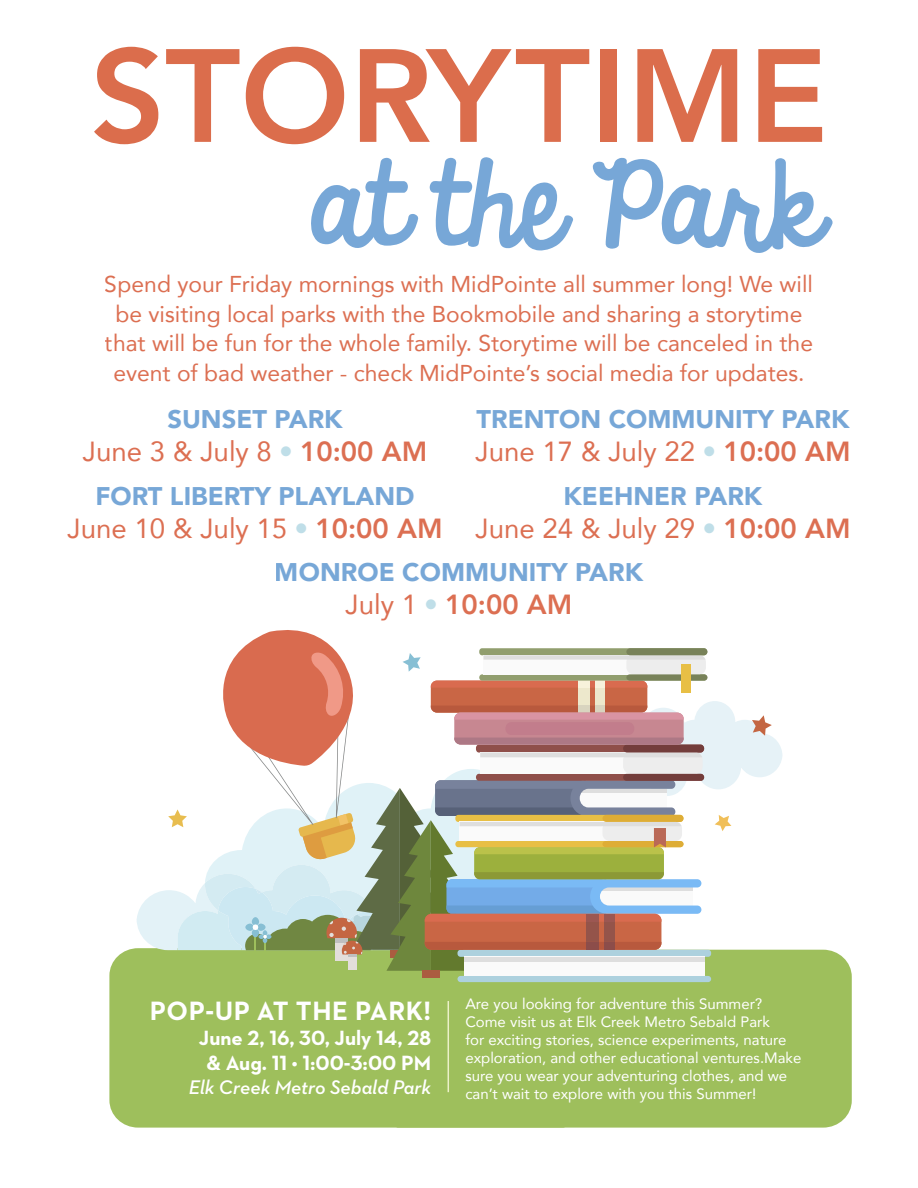
<style>
.page{position:relative;width:918px;height:1188px;background:#fff}
.page>*{position:absolute;margin:0;border:0;box-sizing:border-box;transform-origin:0 0}
.t1{font:800 130.95px "Avenir";color:#db6d4c}
.t2{font:103.05px "KG Always A Good Time";color:#77a7d7}
.t3{font:27.6px "Avenir";color:#dc6f52}
.t4{font:800 27.6px "Avenir";color:#dc6f52}
.Program-HD{font:700 27px "Neutraface 2 Text";letter-spacing:.02em;color:#fff}
.t5{font:900 25.5px "Avenir";color:#77a7d7}
.t6{font:22.95px/29.8px "Avenir";color:#dc6f52;text-align:center}
.Program-HD-2{font:700 21px "Neutraface 2 Text";color:#fff}
.Program-HD-3{font:italic 600 20.1px "Neutraface 2 Text";color:#fff}
.t7{font:15px/18px "Avenir";color:#fff}
.s1{font-weight:300;color:#bfdee8}
.s2{font-weight:800}
.s3{font-weight:400}
</style>
<div class="page">
<div style="left:109px;top:948px;width:260px;height:180px;background:#9ebf5c"></div>
<div style="left:369px;top:950px;width:483px;height:178px;background:#9ebf5c"></div>
<div style="left:422px;top:971px;width:18px;height:7px;background:#ab5c40"></div>
<div style="left:457px;top:976px;width:254px;height:6px;background:#add1de;border-radius:3px"></div>
<div style="left:464px;top:957px;width:240px;height:19px;background:#fafafa"></div>
<svg style="left:137px;top:630px;width:645px;height:341px"></svg>
<hr style="left:448px;top:1001px;width:1px;height:91px;background:#ecf1c8">
<h1 class="t1" style="left:90px;top:-6px;width:740px">STORYTIME</h1>
<h2 class="t2" style="left:310px;top:127px;width:515px">at the Park</h2>
<p class="t6" style="left:105px;top:268px;width:710px">Spend your Friday mornings with MidPointe all summer long! We will be visiting local parks with the Bookmobile and sharing a storytime that will be fun for the whole family. Storytime will be canceled in the event of bad weather - check MidPointe’s social media for updates.</p>
<h3 class="t5" style="left:167px;top:398px;width:177px">SUNSET PARK</h3>
<h3 class="t3" style="left:83px;top:430px;width:346px">June 3 &amp; July 8 <span class="s1">•</span> <span class="s2">10:00 AM</span></h3>
<h3 class="t5" style="left:477px;top:398px;width:374px">TRENTON COMMUNITY PARK</h3>
<h3 class="t3" style="left:475px;top:430px;width:377px">June 17 &amp; July 22 <span class="s1">•</span> <span class="s2">10:00 AM</span></h3>
<h3 class="t5" style="left:95px;top:474px;width:321px">FORT LIBERTY PLAYLAND</h3>
<h3 class="t3" style="left:67px;top:506px;width:377px">June 10 &amp; July 15 <span class="s1">•</span> <span class="s2">10:00 AM</span></h3>
<h3 class="t5" style="left:564px;top:474px;width:200px">KEEHNER PARK</h3>
<h3 class="t3" style="left:475px;top:506px;width:377px">June 24 &amp; July 29 <span class="s1">•</span> <span class="s2">10:00 AM</span></h3>
<h3 class="t5" style="left:275px;top:551px;width:370px">MONROE COMMUNITY PARK</h3>
<h3 class="t4" style="left:346px;top:583px;width:228px"><span class="s3">July 1</span> <span class="s1">•</span> 10:00 AM</h3>
<p class="Program-HD" style="left:150px;top:993px;width:283px">POP-UP AT THE PARK!</p>
<p class="Program-HD-2" style="left:199px;top:1024px;width:234px">June 2, 16, 30, July 14, 28</p>
<p class="Program-HD-2" style="left:207px;top:1050px;width:226px">&amp; Aug. 11 • 1:00-3:00 PM</p>
<p class="Program-HD-3" style="left:189px;top:1075px;width:244px">Elk Creek Metro Sebald Park</p>
<p class="t7" style="left:465px;top:994px;width:338px">Are you looking for adventure this Summer?<br>Come visit us at Elk Creek Metro Sebald Park<br>for exciting stories, science experiments, nature exploration, and other educational ventures.Make sure you wear your adventuring clothes, and we can’t wait to explore with you this Summer!</p>
</div>
